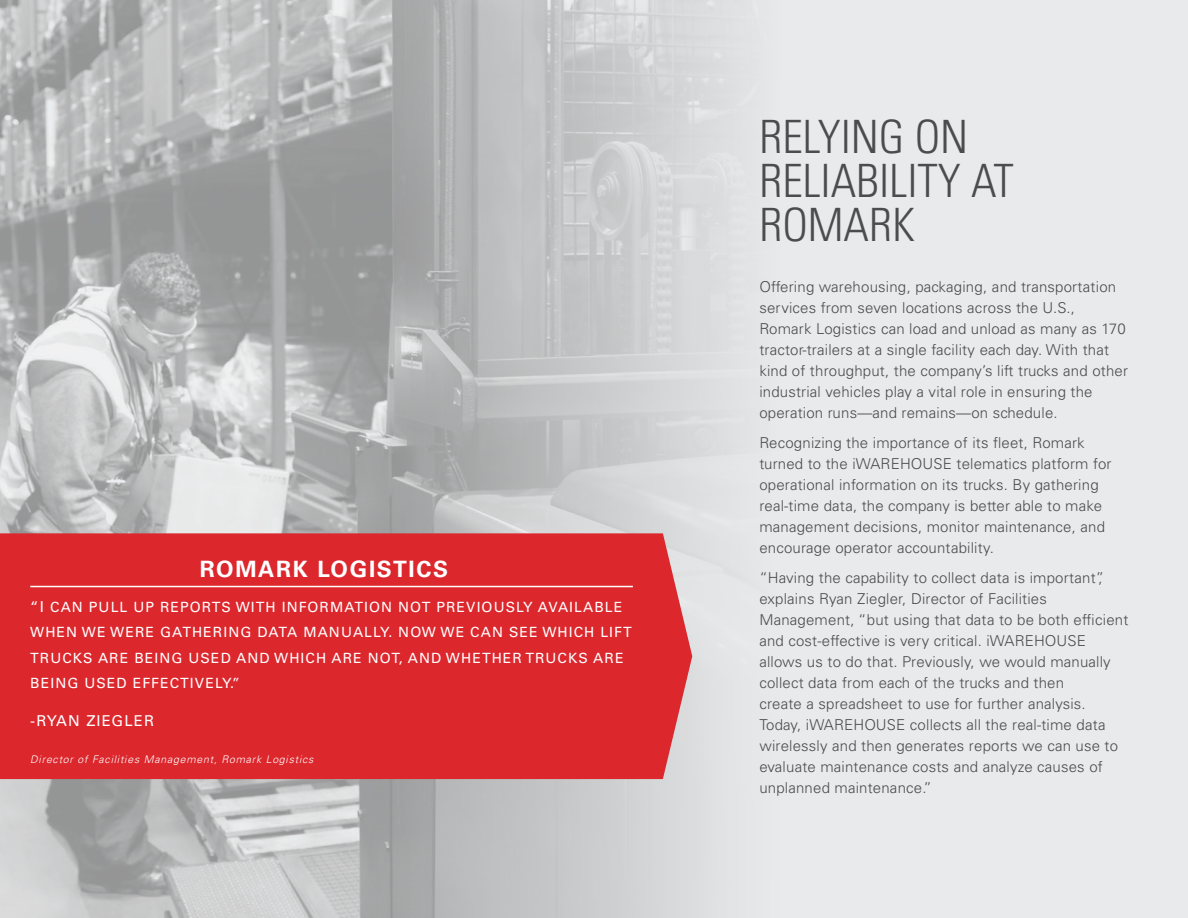
<style>
.page{position:relative;width:1188px;height:918px;background:#e9eaeb}
.page>*{position:absolute;margin:0;border:0;box-sizing:border-box;transform-origin:0 0}
.t1{font:300 condensed 45.9px/44.1px "Univers LT Std";color:#4b4c4d}
.t2{font:700 22.5px "Univers LT Std";letter-spacing:.075em;color:#fff}
.t3{font:300 15px/21px "Univers LT Std";letter-spacing:.01em;color:#4b4c4d}
.t4{font:15px "Univers LT Std";letter-spacing:.075em;color:#fff}
.t5{font:14.1px/25.5px "Univers LT Std";letter-spacing:.075em;color:#fff}
.t6{font:italic 300 10.5px "Univers LT Std";letter-spacing:.075em;color:#fff}
.s1{font-size:15px}
</style>
<div class="page">
<img style="left:0;top:0;width:740px;height:918px">
<div style="left:0;top:533px;width:692px;height:246px;background:#dc272d"></div>
<hr style="left:30px;top:586px;width:603px;height:1px;background:#fff">
<p class="t2" style="left:200px;top:556px;width:250px">ROMARK LOGISTICS</p>
<p class="t5" style="left:30px;top:594px;width:603px"><span class="s1">“I</span> CAN PULL UP REPORTS WITH INFORMATION NOT PREVIOUSLY AVAILABLE WHEN WE WERE GATHERING DATA MANUALLY. NOW WE CAN SEE WHICH LIFT TRUCKS ARE BEING USED AND WHICH ARE NOT, AND WHETHER TRUCKS ARE BEING USED EFFECTIVELY.”</p>
<p class="t4" style="left:30px;top:712px;width:125px">-RYAN ZIEGLER</p>
<p class="t6" style="left:30px;top:753px;width:285px">Director of Facilities Management, Romark Logistics</p>
<p class="t1" style="left:759px;top:114px;width:256px">RELYING ON<br>RELIABILITY AT<br>ROMARK</p>
<p class="t3" style="left:759px;top:277px;width:370px">Offering warehousing, packaging, and transportation services from seven locations across the U.S., Romark Logistics can load and unload as many as 170 tractor-trailers at a single facility each day. With that kind of throughput, the company’s lift trucks and other industrial vehicles play a vital role in ensuring the operation runs—and remains—on schedule.</p>
<p class="t3" style="left:759px;top:433px;width:354px">Recognizing the importance of its fleet, Romark turned to the iWAREHOUSE telematics platform for operational information on its trucks. By gathering real-time data, the company is better able to make management decisions, monitor maintenance, and encourage operator accountability.</p>
<p class="t3" style="left:759px;top:568px;width:371px">“Having the capability to collect data is important”, explains Ryan Ziegler, Director of Facilities Management, “but using that data to be both efficient and cost-effective is very critical. iWAREHOUSE allows us to do that. Previously, we would manually collect data from each of the trucks and then<br>create a spreadsheet to use for further analysis.<br>Today, iWAREHOUSE collects all the real-time data wirelessly and then generates reports we can use to evaluate maintenance costs and analyze causes of unplanned maintenance.”</p>
</div>
